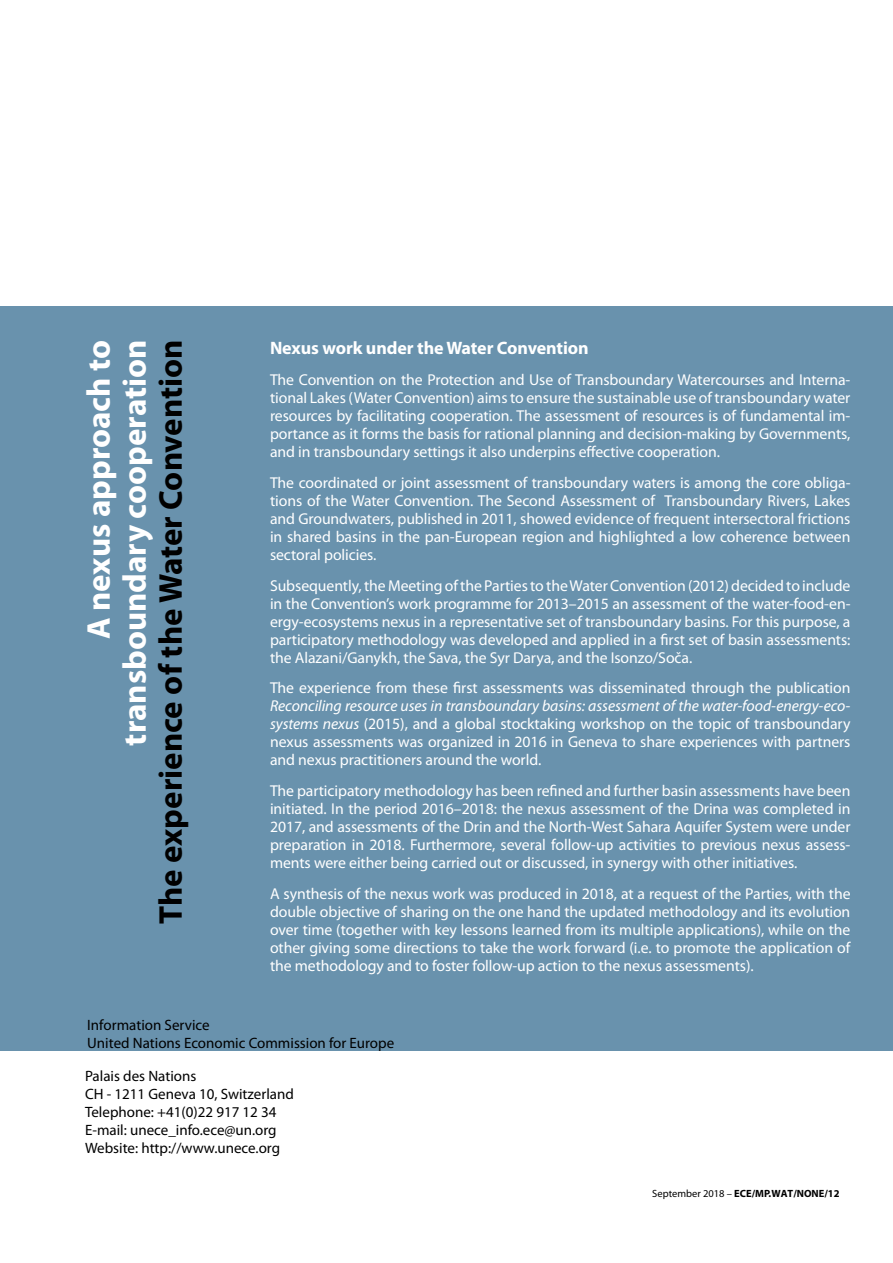
<style>
.page{position:relative;width:893px;height:1263px;background:#fff}
.page>*{position:absolute;margin:0;border:0;box-sizing:border-box;transform-origin:0 0}
.t1{font:700 33px/36px "Myriad Pro";color:#fff;text-align:right}
.t2{font:700 33px "Myriad Pro";color:#000}
.t3{font:700 18px "Myriad Pro";letter-spacing:-.005em;color:#fff}
.t4{font:15.75px/18px "Myriad Pro";letter-spacing:-.005em;color:#fff;text-align:justify}
.t5{font:15px/18px "Myriad Pro";color:#000}
.t6{font:700 10.5px "Myriad Pro";color:#000}
.s1{font-style:italic}
.s2{font-weight:400}
</style>
<div class="page">
<div style="left:0;top:306px;width:893px;height:744px;background:#6992ad"></div>
<h1 class="t1" style="left:80px;top:745px;width:407px;rotate:-90deg">A nexus approach to transboundary cooperation</h1>
<h1 class="t2" style="left:149px;top:924px;width:586px;rotate:-90deg">The experience of the Water Convention</h1>
<p class="t3" style="left:270px;top:336px;width:320px">Nexus work under the Water Convention</p>
<p class="t4" style="left:270px;top:370px;width:582px">The Convention on the Protection and Use of Transboundary Watercourses and Interna&shy;tional Lakes (Water Convention) aims to ensure the sustainable use of transboundary water resources by facilitating cooperation. The assessment of resources is of fundamental im&shy;portance as it forms the basis for rational planning and decision-making by Governments, and in transboundary settings it also underpins effective cooperation.</p>
<p class="t4" style="left:270px;top:473px;width:582px">The coordinated or joint assessment of transboundary waters is among the core obliga&shy;tions of the Water Convention. The Second Assessment of Transboundary Rivers, Lakes and Groundwaters, published in 2011, showed evidence of frequent intersectoral frictions in shared basins in the pan-European region and highlighted a low coherence between sectoral policies.</p>
<p class="t4" style="left:270px;top:576px;width:582px">Subsequently, the Meeting of the Parties to the Water Convention (2012) decided to include in the Convention’s work programme for 2013–2015 an assessment of the water-food-en&shy;ergy-ecosystems nexus in a representative set of transboundary basins. For this purpose, a participatory methodology was developed and applied in a first set of basin assessments: the Alazani/Ganykh, the Sava, the Syr Darya, and the Isonzo/Soča.</p>
<p class="t4" style="left:270px;top:679px;width:582px">The experience from these first assessments was disseminated through the publication</p>
<p class="t4" style="left:270px;top:697px;width:582px"><span class="s1">Reconciling resource uses in transboundary basins: assessment of the water-food-energy-eco&shy;systems nexus</span> (2015), and a global stocktaking workshop on the topic of transboundary nexus assessments was organized in 2016 in Geneva to share experiences with partners and nexus practitioners around the world.</p>
<p class="t4" style="left:270px;top:781px;width:582px">The participatory methodology has been refined and further basin assessments have been initiated. In the period 2016–2018: the nexus assessment of the Drina was completed in 2017, and assessments of the Drin and the North-West Sahara Aquifer System were under preparation in 2018. Furthermore, several follow-up activities to previous nexus assess&shy;ments were either being carried out or discussed, in synergy with other initiatives.</p>
<p class="t4" style="left:270px;top:884px;width:582px">A synthesis of the nexus work was produced in 2018, at a request of the Parties, with the double objective of sharing on the one hand the updated methodology and its evolution over time (together with key lessons learned from its multiple applications), while on the other giving some directions to take the work forward (i.e. to promote the application of the methodology and to foster follow-up action to the nexus assessments).</p>
<p class="t5" style="left:87px;top:1015px;width:308px">Information Service<br>United Nations Economic Commission for Europe</p>
<p class="t5" style="left:85px;top:1067px;width:210px">Palais des Nations<br>CH - 1211 Geneva 10, Switzerland<br>Telephone: +41(0)22 917 12 34<br>E-mail: unece_info.ece@un.org<br>Website: http://www.unece.org</p>
<p class="t6" style="left:652px;top:1186px;width:189px"><span class="s2">September 2018 –</span> ECE/MP.WAT/NONE/12</p>
</div>
